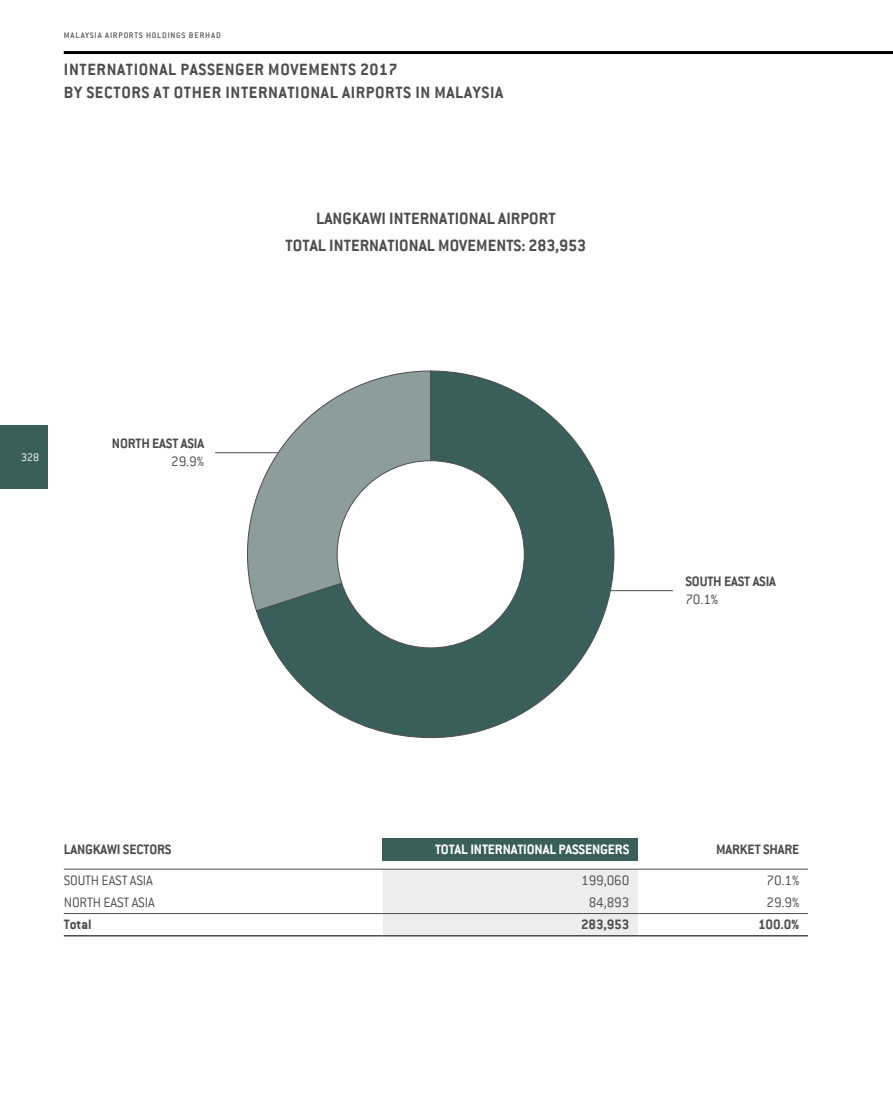
<style>
.page{position:relative;width:893px;height:1106px;background:#fff}
.page>*{position:absolute;margin:0;border:0;box-sizing:border-box;transform-origin:0 0}
.t1{font:700 18px/22.5px "Conduit ITC";letter-spacing:.035em;color:#4d4d4f}
.t2{font:700 18px/27px "Conduit ITC";letter-spacing:.005em;color:#4d4d4f;text-align:center}
.t3{font:700 15px "Conduit ITC";letter-spacing:-.01em;color:#4d4d4f}
.t4{font:300 15px "Conduit ITC";letter-spacing:-.01em;color:#4d4d4f}
.t5{font:700 15px "Conduit ITC";letter-spacing:-.01em;color:#fff}
.t6{font:300 12px "Conduit ITC";color:#fff}
.t7{font:9px "Conduit ITC";letter-spacing:.1em;color:#4d4d4f}
</style>
<div class="page">
<hr style="left:64px;top:51px;width:829px;height:3px;background:#000">
<div style="left:0;top:425px;width:48px;height:64px;background:#3a5f5a"></div>
<hr style="left:215px;top:452px;width:95px;height:1px;background:#4d4d4f">
<hr style="left:593px;top:590px;width:80px;height:1px;background:#4d4d4f">
<div style="left:383px;top:838px;width:255px;height:22px;background:#3a5f5a"></div>
<div style="left:383px;top:870px;width:255px;height:65px;background:#ededee"></div>
<hr style="left:64px;top:869px;width:319px;height:1px;background:#4d4d4f">
<hr style="left:383px;top:869px;width:255px;height:1px;background:#4d4d4f">
<hr style="left:638px;top:869px;width:170px;height:1px;background:#4d4d4f">
<hr style="left:64px;top:913px;width:319px;height:1px;background:#4d4d4f">
<hr style="left:383px;top:913px;width:255px;height:1px;background:#4d4d4f">
<hr style="left:638px;top:913px;width:170px;height:1px;background:#4d4d4f">
<hr style="left:64px;top:935px;width:319px;height:1px;background:#4d4d4f">
<hr style="left:383px;top:935px;width:255px;height:1px;background:#4d4d4f">
<hr style="left:638px;top:935px;width:170px;height:1px;background:#4d4d4f">
<svg style="left:225px;top:452px;width:31px;height:159px"></svg>
<svg style="left:256px;top:370px;width:359px;height:368px"></svg>
<div style="left:337px;top:461px;width:187px;height:187px;background:#fff;border-radius:50%"></div>
<p class="t7" style="left:64px;top:30px;width:158px">MALAYSIA AIRPORTS HOLDINGS BERHAD</p>
<p class="t1" style="left:64px;top:58px;width:441px">INTERNATIONAL PASSENGER MOVEMENTS 2017<br>BY SECTORS AT OTHER INTERNATIONAL AIRPORTS IN MALAYSIA</p>
<p class="t2" style="left:286px;top:204px;width:302px">LANGKAWI INTERNATIONAL AIRPORT<br>TOTAL INTERNATIONAL MOVEMENTS: 283,953</p>
<p class="t6" style="left:21px;top:451px;width:20px">328</p>
<p class="t3" style="left:112px;top:435px;width:94px">NORTH EAST ASIA</p>
<p class="t4" style="left:171px;top:453px;width:34px">29.9%</p>
<p class="t3" style="left:685px;top:573px;width:92px">SOUTH EAST ASIA</p>
<p class="t4" style="left:685px;top:591px;width:34px">70.1%</p>
<p class="t3" style="left:64px;top:840px;width:109px">LANGKAWI SECTORS</p>
<p class="t5" style="left:435px;top:840px;width:196px">TOTAL INTERNATIONAL PASSENGERS</p>
<p class="t3" style="left:716px;top:840px;width:85px">MARKET SHARE</p>
<p class="t4" style="left:64px;top:872px;width:91px">SOUTH EAST ASIA</p>
<p class="t4" style="left:581px;top:872px;width:50px">199,060</p>
<p class="t4" style="left:767px;top:872px;width:34px">70.1%</p>
<p class="t4" style="left:64px;top:894px;width:92px">NORTH EAST ASIA</p>
<p class="t4" style="left:589px;top:894px;width:42px">84,893</p>
<p class="t4" style="left:767px;top:894px;width:34px">29.9%</p>
<p class="t3" style="left:64px;top:916px;width:29px">Total</p>
<p class="t3" style="left:581px;top:916px;width:50px">283,953</p>
<p class="t3" style="left:758px;top:916px;width:43px">100.0%</p>
</div>
